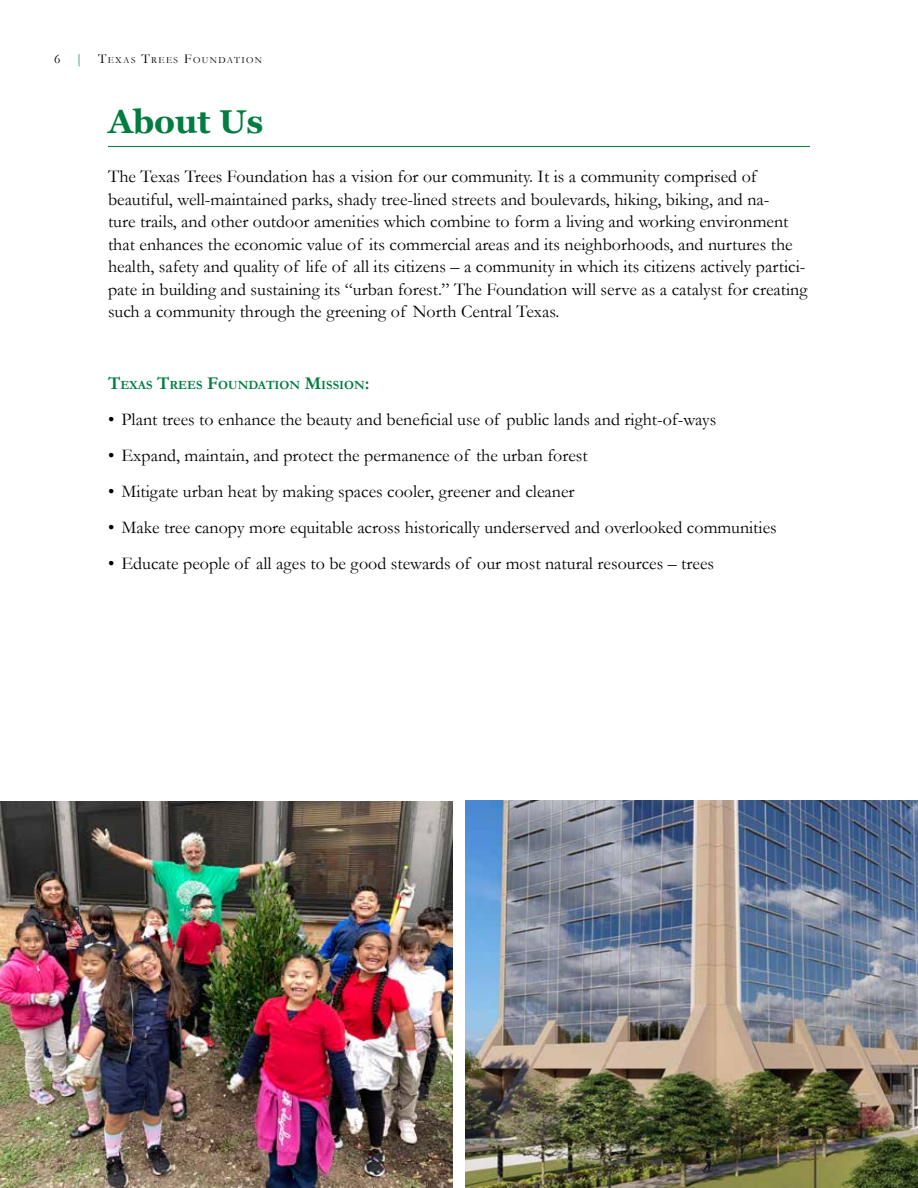
<style>
.page{position:relative;width:918px;height:1188px;background:#fff}
.page>*{position:absolute;margin:0;border:0;box-sizing:border-box;transform-origin:0 0}
.t1{font:700 33px "Georgia";color:#007d3f}
.t2{font:18px/22.5px "Garamond";color:#000}
.t3{font:700 12.6px "Garamond";color:#007d3f}
.t4{font:9.45px "Garamond";letter-spacing:.145em;color:#000}
.s1{font-size:13.5px}
.s2{font-size:13.5px;color:#007d3f}
.s3{font-size:18px}
</style>
<div class="page">
<img style="left:466px;top:801px;width:452px;height:387px">
<hr style="left:108px;top:146px;width:702px;height:1px;background:#007d3f">
<img style="left:0;top:801px;width:452px;height:387px">
<p class="t4" style="left:54px;top:54px;width:210px"><span class="s1">6</span> <span class="s2">|</span> <span class="s1">T</span>EXAS <span class="s1">T</span>REES <span class="s1">F</span>OUNDATION</p>
<h1 class="t1" style="left:108px;top:100px;width:157px">About Us</h1>
<p class="t2" style="left:108px;top:165px;width:701px">The Texas Trees Foundation has a vision for our community. It is a community comprised of beautiful, well-maintained parks, shady tree-lined streets and boulevards, hiking, biking, and na-<br>ture trails, and other outdoor amenities which combine to form a living and working environment that enhances the economic value of its commercial areas and its neighborhoods, and nurtures the health, safety and quality of life of all its citizens – a community in which its citizens actively partici&shy;pate in building and sustaining its “urban forest.” The Foundation will serve as a catalyst for creating such a community through the greening of North Central Texas.</p>
<p class="t3" style="left:108px;top:377px;width:263px"><span class="s3">T</span>EXAS <span class="s3">T</span>REES <span class="s3">F</span>OUNDATION <span class="s3">M</span>ISSION<span class="s3">:</span></p>
<p class="t2" style="left:108px;top:408px;width:610px">• Plant trees to enhance the beauty and beneficial use of public lands and right-of-ways</p>
<p class="t2" style="left:108px;top:444px;width:481px">• Expand, maintain, and protect the permanence of the urban forest</p>
<p class="t2" style="left:108px;top:480px;width:468px">• Mitigate urban heat by making spaces cooler, greener and cleaner</p>
<p class="t2" style="left:108px;top:516px;width:670px">• Make tree canopy more equitable across historically underserved and overlooked communities</p>
<p class="t2" style="left:108px;top:552px;width:608px">• Educate people of all ages to be good stewards of our most natural resources – trees</p>
</div>
